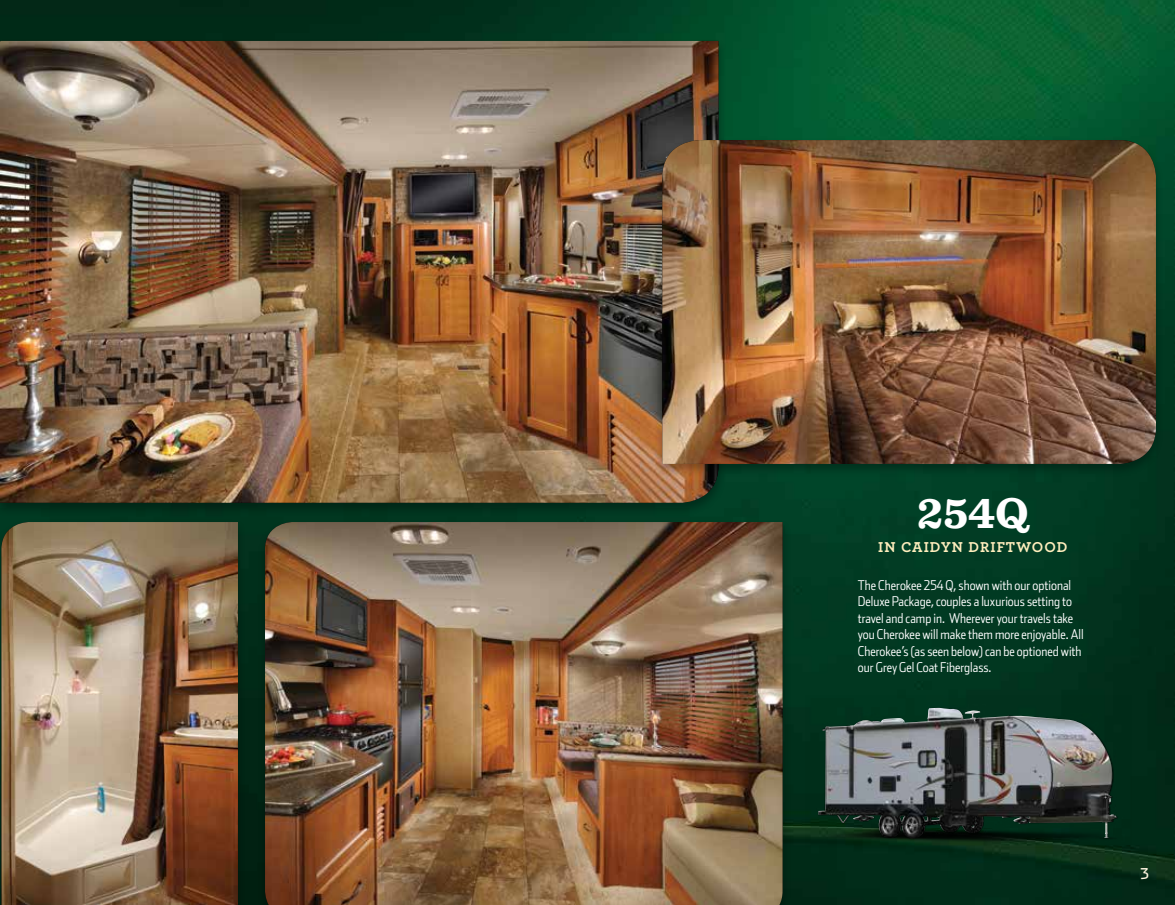
<style>
.page{position:relative;width:1175px;height:905px;background:#fff}
.page>*{position:absolute;margin:0;border:0;box-sizing:border-box;transform-origin:0 0}
.t1{font:700 45px "Sentinel";color:#fff}
.t2{font:700 15px "Archer";letter-spacing:.055em;color:#ffeebd}
.t3{font:15px "Stainless";color:#fff5e0}
.t4{font:300 13.5px/16.5px "Stainless Cond";color:#fff}
</style>
<div class="page">
<img style="left:0;top:0;width:1174px;height:904px">
<div style="left:257px;top:519px;width:534px;height:385px;background:#000;opacity:.3"></div>
<img style="left:265px;top:522px;width:517px;height:382px">
<div style="left:0;top:519px;width:246px;height:385px;background:#000;opacity:.3"></div>
<img style="left:1px;top:522px;width:237px;height:382px">
<div style="left:0;top:38px;width:727px;height:478px;background:#000;opacity:.3"></div>
<img style="left:0;top:41px;width:718px;height:461px">
<img style="left:805px;top:695px;width:326px;height:152px">
<img style="left:818px;top:708px;width:202px;height:130px">
<div style="left:654px;top:137px;width:510px;height:340px;background:#000;opacity:.3"></div>
<img style="left:662px;top:140px;width:493px;height:324px">
<h1 class="t1" style="left:917px;top:477px;width:113px">254Q</h1>
<p class="t2" style="left:878px;top:535px;width:191px">IN CAIDYN DRIFTWOO D</p>
<p class="t4" style="left:858px;top:576px;width:227px">The Cherokee 254 Q, shown with our optional Deluxe Package, couples a luxurious setting to travel and camp in. Wherever your travels take you Cherokee will make them more enjoyable. All Cherokee’s (as seen below) can be optioned with our Grey Gel Coat Fiberglass.</p>
<p class="t3" style="left:1140px;top:865px;width:10px">3</p>
</div>
